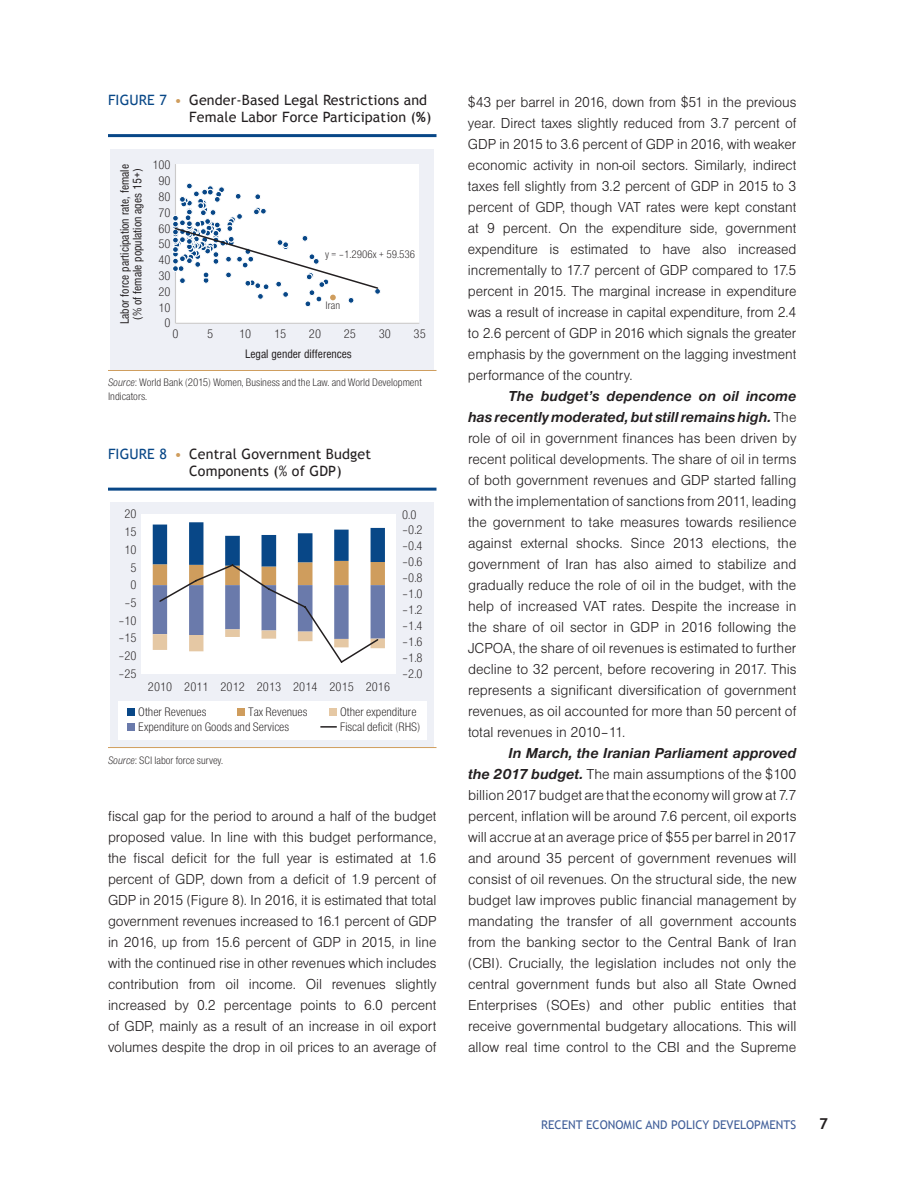
<style>
.page{position:relative;width:918px;height:1188px;background:#fff}
.page>*{position:absolute;margin:0;border:0;box-sizing:border-box;transform-origin:0 0}
.t1{font:300 15px/21px "Nimbus Sans D";letter-spacing:-.005em;color:#231f20;text-align:justify}
.t2{font:700 15px "Trebuchet MS";color:#231f20}
.t3{font:14.25px/17.1px "Trebuchet MS";letter-spacing:.01em;color:#231f20}
.t4{font:300 condensed 12.75px/15.8px "Nimbus Sans D";color:#231f20}
.t5{font:condensed 12.75px/12.8px "Nimbus Sans D";color:#231f20;text-align:center}
.t6{font:12px "Trebuchet MS";color:#415f99}
.t7{font:300 condensed 11.25px/13.5px "Nimbus Sans D";color:#231f20}
.s1{color:#084787}
.s2{color:#cf9d5d}
.s3{font-weight:700}
.s4{font-style:italic}
.s5{font-weight:700;font-style:italic}
</style>
<div class="page">
<hr style="left:108px;top:488px;width:328px;height:3px;background:#084787">
<hr style="left:108px;top:747px;width:328px;height:1px;background:#cf9d5d">
<div style="left:110px;top:503px;width:324px;height:244px;background:#eef0f6"></div>
<div style="left:119px;top:701px;width:308px;height:39px;background:#fff"></div>
<div style="left:142px;top:514px;width:254px;height:160px;background:#fff"></div>
<div style="left:127px;top:709px;width:8px;height:7px;background:#084787"></div>
<div style="left:237px;top:709px;width:8px;height:7px;background:#cf9d5d"></div>
<div style="left:329px;top:709px;width:8px;height:7px;background:#e5c8a4"></div>
<div style="left:127px;top:723px;width:8px;height:8px;background:#6a7aab"></div>
<svg style="left:320px;top:726px;width:17px;height:2px"></svg>
<svg style="left:153px;top:522px;width:232px;height:141px"></svg>
<hr style="left:108px;top:134px;width:328px;height:3px;background:#084787">
<hr style="left:108px;top:370px;width:328px;height:1px;background:#cf9d5d">
<div style="left:110px;top:149px;width:324px;height:220px;background:#eef0f6"></div>
<div style="left:175px;top:164px;width:244px;height:159px;background:#fff"></div>
<hr style="left:175px;top:164px;width:1px;height:159px;background:#cbcaca">
<hr style="left:175px;top:323px;width:244px;height:1px;background:#cbcaca">
<div style="left:172px;top:223px;width:7px;height:6px;border:1px solid #fff;border-radius:50%"></div>
<div style="left:172px;top:232px;width:7px;height:6px;border:1px solid #fff;border-radius:50%"></div>
<div style="left:172px;top:246px;width:7px;height:6px;border:1px solid #fff;border-radius:50%"></div>
<div style="left:172px;top:258px;width:7px;height:6px;border:1px solid #fff;border-radius:50%"></div>
<div style="left:172px;top:248px;width:7px;height:6px;border:1px solid #fff;border-radius:50%"></div>
<div style="left:172px;top:231px;width:7px;height:6px;border:1px solid #fff;border-radius:50%"></div>
<div style="left:172px;top:229px;width:7px;height:6px;border:1px solid #fff;border-radius:50%"></div>
<div style="left:172px;top:221px;width:7px;height:6px;border:1px solid #fff;border-radius:50%"></div>
<div style="left:172px;top:215px;width:7px;height:6px;border:1px solid #fff;border-radius:50%"></div>
<div style="left:172px;top:266px;width:7px;height:6px;border:1px solid #fff;border-radius:50%"></div>
<div style="left:172px;top:251px;width:7px;height:6px;border:1px solid #fff;border-radius:50%"></div>
<div style="left:172px;top:238px;width:7px;height:6px;border:1px solid #fff;border-radius:50%"></div>
<div style="left:172px;top:246px;width:7px;height:7px;border:1px solid #fff;border-radius:50%"></div>
<div style="left:172px;top:237px;width:7px;height:6px;border:1px solid #fff;border-radius:50%"></div>
<svg style="left:173px;top:183px;width:208px;height:124px"></svg>
<p class="t3" style="left:108px;top:92px;width:325px;text-align:right"><span class="s1">FIGURE 7</span> <span class="s2">•</span> Gender-Based Legal Restrictions and<br>Female Labor Force Participation (<span class="s3">%</span>)</p>
<p class="t4" style="left:152px;top:157px;width:20px;text-align:right">100<br>90<br>80<br>70<br>60<br>50<br>40<br>30<br>20<br>10<br>0</p>
<p class="t4" style="left:172px;top:326px;width:8px">0</p>
<p class="t5" style="left:118px;top:324px;width:162px;rotate:-90deg">Labor force participation rate, female (% of female population ages 15+)</p>
<p class="t7" style="left:325px;top:247px;width:92px">y = –1.2906x + 59.536</p>
<p class="t7" style="left:326px;top:298px;width:16px">Iran</p>
<p class="t4" style="left:379px;top:326px;width:14px">30</p>
<p class="t4" style="left:414px;top:326px;width:14px">35</p>
<p class="t4" style="left:207px;top:326px;width:8px">5</p>
<p class="t4" style="left:239px;top:326px;width:14px">10</p>
<p class="t4" style="left:274px;top:326px;width:14px">15</p>
<p class="t4" style="left:309px;top:326px;width:14px">20</p>
<p class="t4" style="left:344px;top:326px;width:14px">25</p>
<p class="t5" style="left:245px;top:347px;width:108px">Legal gender differences</p>
<p class="t7" style="left:108px;top:376px;width:315px"><span class="s4">Source</span>: World Bank (2015) Women, Business and the Law. and World Development<br>Indicators.</p>
<p class="t3" style="left:189px;top:445px;width:183px;text-indent:-81px"><span class="s1">FIGURE 8</span> <span class="s2">•</span> Central Government Budget<br>Components (% of GDP)</p>
<p class="t4" style="left:124px;top:506px;width:14px">20</p>
<p class="t4" style="left:124px;top:524px;width:14px">15</p>
<p class="t4" style="left:124px;top:542px;width:14px">10</p>
<p class="t4" style="left:131px;top:559px;width:8px">5</p>
<p class="t4" style="left:131px;top:577px;width:8px">0</p>
<p class="t4" style="left:124px;top:595px;width:14px">–5</p>
<p class="t4" style="left:118px;top:612px;width:20px">–10</p>
<p class="t4" style="left:118px;top:630px;width:20px">–15</p>
<p class="t4" style="left:118px;top:648px;width:20px">–20</p>
<p class="t4" style="left:118px;top:666px;width:20px">–25</p>
<p class="t4" style="left:148px;top:679px;width:244px">2010 2011 2012 2013 2014 2015 2016</p>
<p class="t4" style="left:402px;top:506px;width:16px">0.0</p>
<p class="t4" style="left:402px;top:522px;width:22px">–0.2</p>
<p class="t4" style="left:402px;top:538px;width:22px">–0.4</p>
<p class="t4" style="left:402px;top:554px;width:22px">–0.6</p>
<p class="t4" style="left:402px;top:570px;width:22px">–0.8</p>
<p class="t4" style="left:402px;top:586px;width:22px">–1.0</p>
<p class="t4" style="left:402px;top:602px;width:22px">–1.2</p>
<p class="t4" style="left:402px;top:618px;width:22px">–1.4</p>
<p class="t4" style="left:402px;top:634px;width:22px">–1.6</p>
<p class="t4" style="left:402px;top:650px;width:22px">–1.8</p>
<p class="t4" style="left:402px;top:666px;width:22px">–2.0</p>
<p class="t4" style="left:138px;top:704px;width:70px">Other Revenues</p>
<p class="t4" style="left:248px;top:704px;width:61px">Tax Revenues</p>
<p class="t4" style="left:340px;top:704px;width:82px;line-height:14.5px">Other expenditure<br>Fiscal deficit (RHS)</p>
<p class="t4" style="left:138px;top:718px;width:152px">Expenditure on Goods and Services</p>
<p class="t7" style="left:108px;top:753px;width:117px"><span class="s4">Source</span>: SCI labor force survey.</p>
<p class="t1" style="left:108px;top:805px;width:330px">fiscal gap for the period to around a half of the budget proposed value. In line with this budget performance, the fiscal deficit for the full year is estimated at 1.6 percent of GDP, down from a deficit of 1.9 percent of GDP in 2015 (Figure 8). In 2016, it is estimated that total government revenues increased to 16.1 percent of GDP in 2016, up from 15.6 percent of GDP in 2015, in line with the continued rise in other revenues which includes contribution from oil income. Oil revenues slightly increased by 0.2 percentage points to 6.0 percent of GDP, mainly as a result of an increase in oil export volumes despite the drop in oil prices to an average of</p>
<p class="t1" style="left:468px;top:91px;width:330px">$43 per barrel in 2016, down from $51 in the previous year. Direct taxes slightly reduced from 3.7 percent of GDP in 2015 to 3.6 percent of GDP in 2016, with weaker economic activity in non-oil sectors. Similarly, indirect taxes fell slightly from 3.2 percent of GDP in 2015 to 3 percent of GDP, though VAT rates were kept constant at 9 percent. On the expenditure side, government expenditure is estimated to have also increased incrementally to 17.7 percent of GDP compared to 17.5 percent in 2015. The marginal increase in expenditure was a result of increase in capital expenditure, from 2.4 to 2.6 percent of GDP in 2016 which signals the greater emphasis by the government on the lagging investment performance of the country.</p>
<p class="t1" style="left:468px;top:385px;width:330px;text-indent:40px"><span class="s5">The budget’s dependence on oil income has recently moderated, but still remains high.</span> The role of oil in government finances has been driven by recent political developments. The share of oil in terms of both government revenues and GDP started falling with the implementation of sanctions from 2011, leading the government to take measures towards resilience against external shocks. Since 2013 elections, the government of Iran has also aimed to stabilize and gradually reduce the role of oil in the budget, with the help of increased VAT rates. Despite the increase in the share of oil sector in GDP in 2016 following the JCPOA, the share of oil revenues is estimated to further decline to 32 percent, before recovering in 2017. This represents a significant diversification of government revenues, as oil accounted for more than 50 percent of total revenues in 2010–11.</p>
<p class="t1" style="left:468px;top:742px;width:330px;text-indent:40px"><span class="s5">In March, the Iranian Parliament approved the 2017 budget.</span> The main assumptions of the $100 billion 2017 budget are that the economy will grow at 7.7 percent, inflation will be around 7.6 percent, oil exports will accrue at an average price of $55 per barrel in 2017 and around 35 percent of government revenues will consist of oil revenues. On the structural side, the new budget law improves public financial management by mandating the transfer of all government accounts from the banking sector to the Central Bank of Iran (CBI). Crucially, the legislation includes not only the central government funds but also all State Owned Enterprises (SOEs) and other public entities that receive governmental budgetary allocations. This will allow real time control to the CBI and the Supreme</p>
<p class="t6" style="left:541px;top:1118px;width:15px">Recent</p>
<p class="t6" style="left:586px;top:1118px;width:8px">economic</p>
<p class="t6" style="left:646px;top:1118px;width:9px">and</p>
<p class="t6" style="left:671px;top:1118px;width:8px">policy</p>
<p class="t6" style="left:713px;top:1118px;width:8px">developments</p>
<p class="t2" style="left:819px;top:1114px;width:10px">7</p>
</div>
